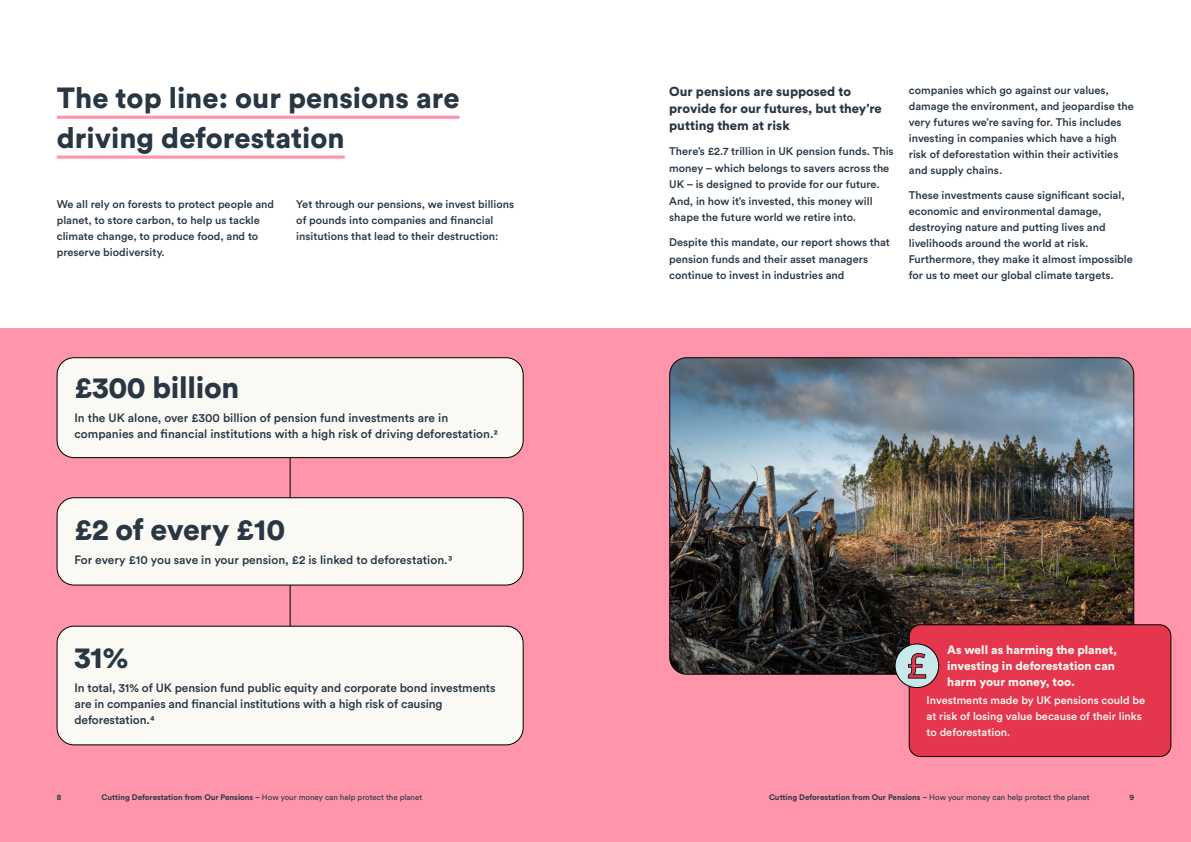
<style>
.page{position:relative;width:1191px;height:842px;background:#fff}
.page>*{position:absolute;margin:0;border:0;box-sizing:border-box;transform-origin:0 0}
.t1{font:900 30px "Circular Std";letter-spacing:-.01em;color:#293744}
.t2{font:900 28.9px/39.9px "Circular Std";color:#293744}
.t3{font:900 13px/17.5px "Circular Std";color:#293744}
.t4{font:500 12px/16px "Circular Std";letter-spacing:-.005em;color:#293744}
.t5{font:900 12px/16px "Circular Std";color:#faf9f4}
.t6{font:500 11px/16.1px "Circular Std";color:#293744}
.t7{font:500 11px/16px "Circular Std";color:#faf9f4}
.t8{font:700 8px "Circular Std";color:#293744}
.s1{font-weight:500}
.s2{font-weight:400}
</style>
<div class="page">
<div style="left:0;top:329px;width:1191px;height:513px;background:#fe95aa"></div>
<hr style="left:57px;top:116px;width:402px;height:3px;background:#fe95aa">
<hr style="left:57px;top:156px;width:288px;height:3px;background:#fe95aa">
<img style="left:671px;top:359px;width:462px;height:314px">
<div style="left:909px;top:625px;width:261px;height:131px;background:#e6364d;border-radius:11px"></div>
<div style="left:909px;top:624px;width:262px;height:133px;border:1px solid #000;border-radius:11px"></div>
<div style="left:895px;top:644px;width:43px;height:44px;background:#c9e8eb;border-radius:50%"></div>
<div style="left:894px;top:643px;width:45px;height:45px;border:1px solid #000;border-radius:50%"></div>
<svg style="left:907px;top:653px;width:19px;height:26px"></svg>
<hr style="left:290px;top:437px;width:1px;height:200px;background:#000">
<div style="left:57px;top:358px;width:466px;height:100px;background:#faf9f4;border-radius:17px"></div>
<div style="left:57px;top:357px;width:466px;height:101px;border:1px solid #000;border-radius:17px"></div>
<div style="left:57px;top:498px;width:466px;height:87px;background:#faf9f4;border-radius:17px"></div>
<div style="left:57px;top:497px;width:466px;height:88px;border:1px solid #000;border-radius:17px"></div>
<div style="left:57px;top:626px;width:466px;height:119px;background:#faf9f4;border-radius:17px"></div>
<div style="left:57px;top:626px;width:466px;height:119px;border:1px solid #000;border-radius:17px"></div>
<h2 class="t2" style="left:57px;top:78px;width:404px">The top line: our pensions are driving deforestation</h2>
<p class="t3" style="left:669px;top:82px;width:214px">Our pensions are supposed to provide for our futures, but they’re putting them at risk</p>
<p class="t6" style="left:669px;top:143px;width:226px;line-height:16.5px">There’s £2.7 trillion in UK pension funds. This money – which belongs to savers across the UK – is designed to provide for our future.<br>And, in how it’s invested, this money will shape the future world we retire into.</p>
<p class="t6" style="left:669px;top:234px;width:222px;line-height:16.5px">Despite this mandate, our report shows that pension funds and their asset managers continue to invest in industries and</p>
<p class="t6" style="left:57px;top:196px;width:219px">We all rely on forests to protect people and planet, to store carbon, to help us tackle climate change, to produce food, and to preserve biodiversity.</p>
<p class="t6" style="left:296px;top:196px;width:219px">Yet through our pensions, we invest billions of pounds into companies and financial insitutions that lead to their destruction:</p>
<p class="t6" style="left:909px;top:82px;width:226px">companies which go against our values, damage the environment, and jeopardise the very futures we’re saving for. This includes investing in companies which have a high risk of deforestation within their activities and supply chains.</p>
<p class="t6" style="left:909px;top:187px;width:226px">These investments cause significant social, economic and environmental damage, destroying nature and putting lives and livelihoods around the world at risk.<br>Furthermore, they make it almost impossible for us to meet our global climate targets.</p>
<h1 class="t1" style="left:74px;top:368px;width:166px">£300 billion</h1>
<p class="t4" style="left:74px;top:410px;width:425px">In the UK alone, over £300 billion of pension fund investments are in companies and financial institutions with a high risk of driving deforestation.2</p>
<h1 class="t1" style="left:74px;top:510px;width:212px">£2 of every £10</h1>
<p class="t4" style="left:74px;top:551px;width:380px">For every £10 you save in your pension, £2 is linked to deforestation.3</p>
<h1 class="t1" style="left:74px;top:638px;width:56px">31%</h1>
<p class="t4" style="left:74px;top:680px;width:423px">In total, 31% of UK pension fund public equity and corporate bond investments are in companies and financial institutions with a high risk of causing deforestation.4</p>
<p class="t5" style="left:947px;top:641px;width:171px">As well as harming the planet, investing in deforestation can harm your money, too.</p>
<p class="t7" style="left:926px;top:692px;width:220px">Investments made by UK pensions could be at risk of losing value because of their links to deforestation.</p>
<p class="t8" style="left:57px;top:792px;width:6px">8</p>
<p class="t8" style="left:102px;top:792px;width:322px">Cutting Deforestation from Our Pensions <span class="s1">–</span> <span class="s2">How your money can help protect the planet</span></p>
<p class="t8" style="left:769px;top:792px;width:322px">Cutting Deforestation from Our Pensions <span class="s1">–</span> <span class="s2">How your money can help protect the planet</span></p>
<p class="t8" style="left:1129px;top:792px;width:6px">9</p>
</div>
